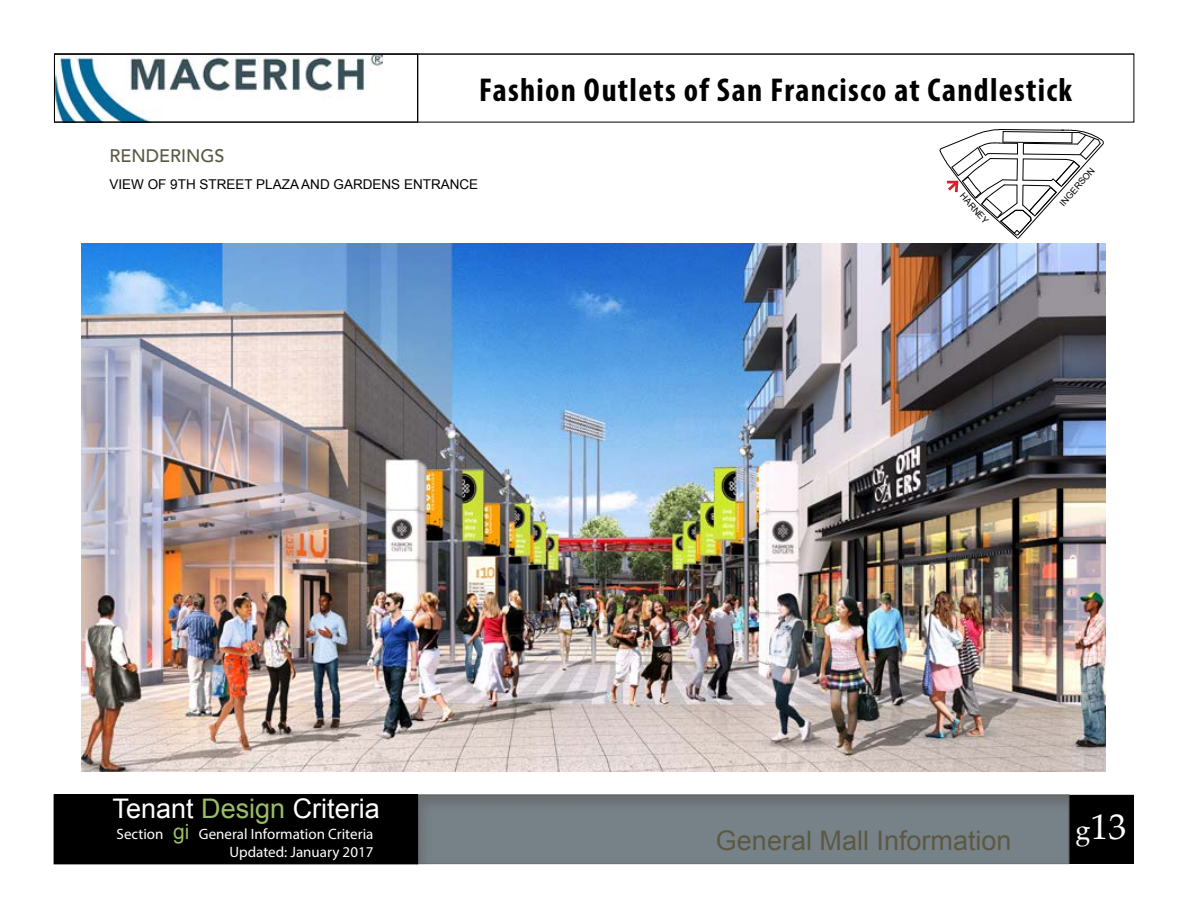
<style>
.page{position:relative;width:1188px;height:918px;background:#fff}
.page>*{position:absolute;margin:0;border:0;box-sizing:border-box;transform-origin:0 0}
.t1{font:36px "Palatino Linotype";color:#fff}
.t2{font:700 condensed 33.15px "Myriad Pro";letter-spacing:.04em;color:#000}
.t3{font:27px "Arial";color:#5b5945}
.t4{font:27px "Arial";color:#fff}
.t5{font:500 18px "Avenir LT Std";color:#5b5945}
.t6{font:15px/18px "Myriad Pro";color:#fff;text-align:right}
.t7{font:13.5px "Arial";color:#000}
.t8{font:9px "Arial";color:#000}
.s1{color:#99be68}
.s2{font-family:"Arial";font-size:21px;color:#99be68}
.s3{font-size:27px}
</style>
<div class="page">
<img style="left:53px;top:57px;width:329px;height:65px">
<img style="left:82px;top:243px;width:1023px;height:529px">
<div style="left:405px;top:784px;width:676px;height:81px;background:#000;opacity:.5"></div>
<div style="left:54px;top:795px;width:364px;height:69px;background:#000"></div>
<div style="left:1069px;top:795px;width:65px;height:69px;background:#000"></div>
<div style="left:40px;top:44px;width:1108px;height:13px;background:#000;opacity:.5"></div>
<div style="left:418px;top:54px;width:716px;height:68px;border:1px solid #000"></div>
<div style="left:54px;top:54px;width:364px;height:68px;border:1px solid #000"></div>
<svg style="left:937px;top:120px;width:168px;height:119px"></svg>
<p class="t5" style="left:110px;top:145px;width:117px">RENDERINGS</p>
<h2 class="t2" style="left:479px;top:69px;width:595px">Fashion Outlets of San Francisco at Candlestick</h2>
<p class="t7" style="left:110px;top:175px;width:370px">VIEW OF 9TH STREET PLAZA AND GARDENS ENTRANCE</p>
<h3 class="t4" style="left:113px;top:791px;width:269px">Tenant <span class="s1">Design</span> Criteria</h3>
<p class="t6" style="left:117px;top:825px;width:258px">Section <span class="s2">gi</span> General Information Criteria<br>Updated: January 2017</p>
<p class="t8" style="left:966px;top:190px;width:39px;rotate:48deg">HARNEY</p>
<p class="t8" style="left:1057px;top:201px;width:50px;rotate:-49deg">INGERSON</p>
<h3 class="t3" style="left:716px;top:823px;width:297px">General Mall Information</h3>
<h1 class="t1" style="left:1075px;top:801px;width:53px"><span class="s3">g</span>13</h1>
</div>
